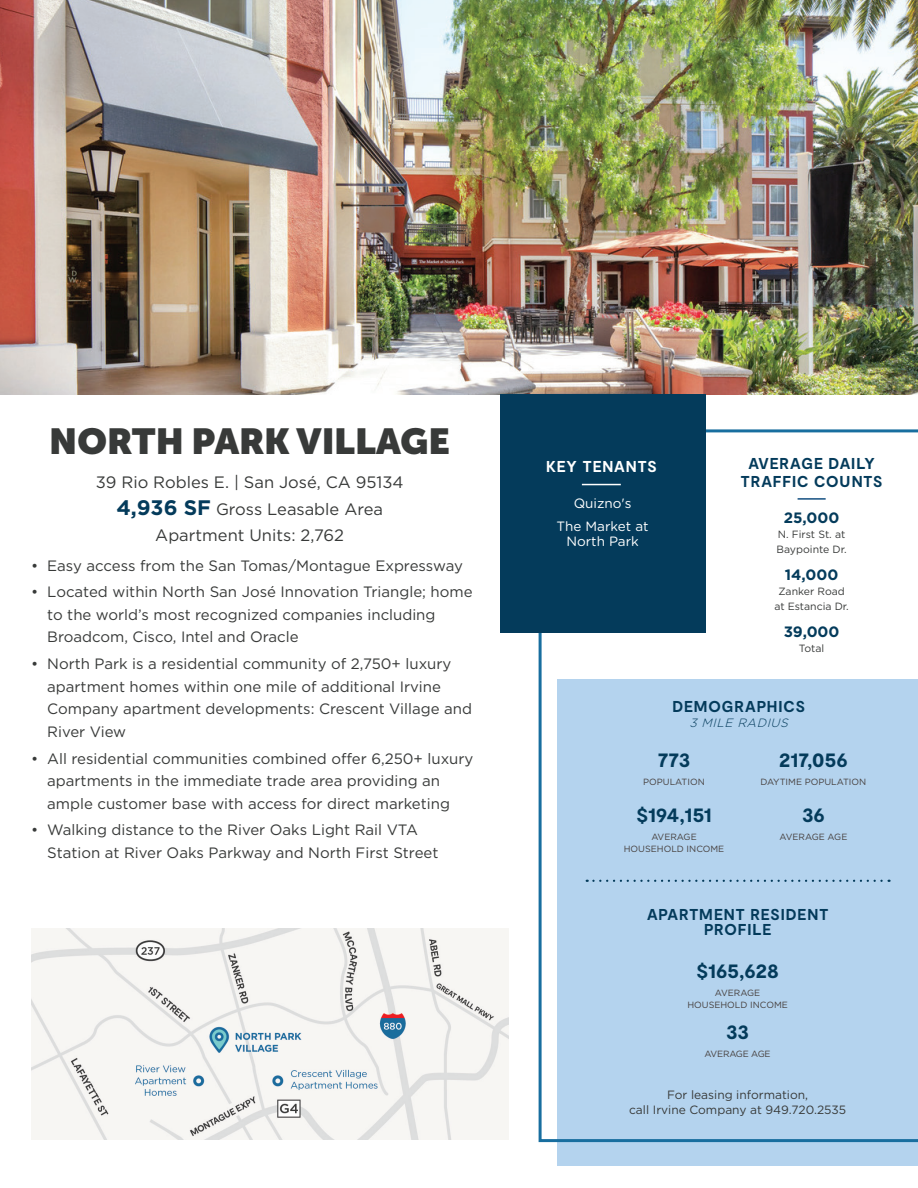
<style>
.page{position:relative;width:918px;height:1188px;background:#fff}
.page>*{position:absolute;margin:0;border:0;box-sizing:border-box;transform-origin:0 0}
.t1{font:900 36px "Museo Sans Display";letter-spacing:.01em;color:#383a39}
.t2{font:700 21px "Moderat";color:#043b5b}
.t3{font:16.5px/27px "Gotham";color:#383a39;text-align:center}
.t4{font:700 15.75px/18px "Moderat";letter-spacing:.06em;color:#043b5b;text-align:center}
.t5{font:700 15.75px "Moderat";letter-spacing:.055em;color:#fff}
.t6{font:15px/22.5px "Gotham";color:#383a39}
.t7{font:700 15px "Gotham";color:#043b5b}
.t8{font:13.5px/22.5px "Gotham Rounded";color:#fff;text-align:center}
.t9{font:12px/15px "Gotham";color:#383a39;text-align:center}
.t10{font:italic 300 12px "Gotham";color:#043b5b}
.t11{font:10.5px/15px "Gotham";color:#383a39}
.t12{font:9px/12px "Gotham";color:#463f3d;text-align:center}
.t13{font:9px "Gotham";letter-spacing:-.02em;color:#463f3d}
.s1{font-weight:700;font-size:21px;color:#043b5b}
</style>
<div class="page">
<div style="left:557px;top:679px;width:361px;height:486px;background:#b4d3ee"></div>
<svg style="left:539px;top:429px;width:379px;height:713px"></svg>
<img style="left:0;top:0;width:918px;height:394px">
<hr style="left:798px;top:498px;width:28px;height:2px;background:#134f81">
<div style="left:500px;top:394px;width:205px;height:239px;background:#043b5b"></div>
<hr style="left:582px;top:484px;width:39px;height:1px;background:#fff">
<svg style="left:587px;top:880px;width:303px;height:2px"></svg>
<img style="left:32px;top:929px;width:477px;height:210px">
<h1 class="t1" style="left:50px;top:421px;width:402px">NORTH PARK VILLAGE</h1>
<p class="t3" style="left:96px;top:469px;width:309px">39 Rio Robles E. | San José, CA 95134<br><span class="s1">4,936 SF</span> Gross Leasable Area</p>
<p class="t3" style="left:155px;top:521px;width:190px">Apartment Units: 2,762</p>
<p class="t6" style="left:31px;top:554px;width:433px">• Easy access from the San Tomas/Montague Expressway</p>
<p class="t6" style="left:47px;top:581px;width:427px;text-indent:-16px">• Located within North San José Innovation Triangle; home to the world’s most recognized companies including<br>Broadcom, Cisco, Intel and Oracle</p>
<p class="t6" style="left:47px;top:652px;width:426px;text-indent:-16px">• North Park is a residential community of 2,750+ luxury apartment homes within one mile of additional Irvine Company apartment developments: Crescent Village and River View</p>
<p class="t6" style="left:47px;top:747px;width:428px;text-indent:-16px">• All residential communities combined offer 6,250+ luxury apartments in the immediate trade area providing an ample customer base with access for direct marketing</p>
<p class="t6" style="left:47px;top:819px;width:393px;text-indent:-16px">• Walking distance to the River Oaks Light Rail VTA<br>Station at River Oaks Parkway and North First Street</p>
<p class="t5" style="left:546px;top:456px;width:112px">KEY TENANTS</p>
<p class="t8" style="left:557px;top:492px;width:93px">Quizno's<br>The Market at</p>
<p class="t8" style="left:566px;top:529px;width:74px">North Park</p>
<p class="t4" style="left:741px;top:455px;width:143px">AVERAGE DAILY<br>TRAFFIC COUNTS</p>
<p class="t7" style="left:784px;top:509px;width:57px">25,000</p>
<p class="t11" style="left:777px;top:527px;width:72px">N. First St. at<br>Baypointe Dr.</p>
<p class="t7" style="left:785px;top:566px;width:55px">14,000</p>
<p class="t11" style="left:774px;top:584px;width:76px;text-align:center">Zanker Road at Estancia Dr.</p>
<p class="t7" style="left:784px;top:623px;width:57px">39,000</p>
<p class="t11" style="left:799px;top:641px;width:27px">Total</p>
<p class="t4" style="left:672px;top:698px;width:134px">DEMOGRAPHICS</p>
<p class="t10" style="left:689px;top:715px;width:104px">3 MILE RADIUS</p>
<h2 class="t2" style="left:779px;top:747px;width:70px">217,056</h2>
<p class="t12" style="left:761px;top:776px;width:107px">DAYTIME POPULATION</p>
<h2 class="t2" style="left:658px;top:747px;width:34px">773</h2>
<p class="t12" style="left:643px;top:776px;width:63px">POPULATION</p>
<h2 class="t2" style="left:636px;top:801px;width:77px">$194,151</h2>
<p class="t12" style="left:624px;top:830px;width:102px">AVERAGE<br>HOUSEHOLD INCOME</p>
<h2 class="t2" style="left:802px;top:801px;width:24px">36</h2>
<p class="t12" style="left:780px;top:830px;width:69px">AVERAGE AGE</p>
<p class="t4" style="left:647px;top:908px;width:183px;line-height:15px">APARTMENT RESIDENT<br>PROFILE</p>
<h2 class="t2" style="left:696px;top:957px;width:84px">$165,628</h2>
<p class="t12" style="left:687px;top:986px;width:102px">AVERAGE<br>HOUSEHOLD INCOME</p>
<h2 class="t2" style="left:726px;top:1019px;width:24px">33</h2>
<p class="t13" style="left:705px;top:1048px;width:68px">AVERAGE AGE</p>
<p class="t9" style="left:629px;top:1087px;width:219px">For leasing information,<br>call Irvine Company at 949.720.2535</p>
</div>
